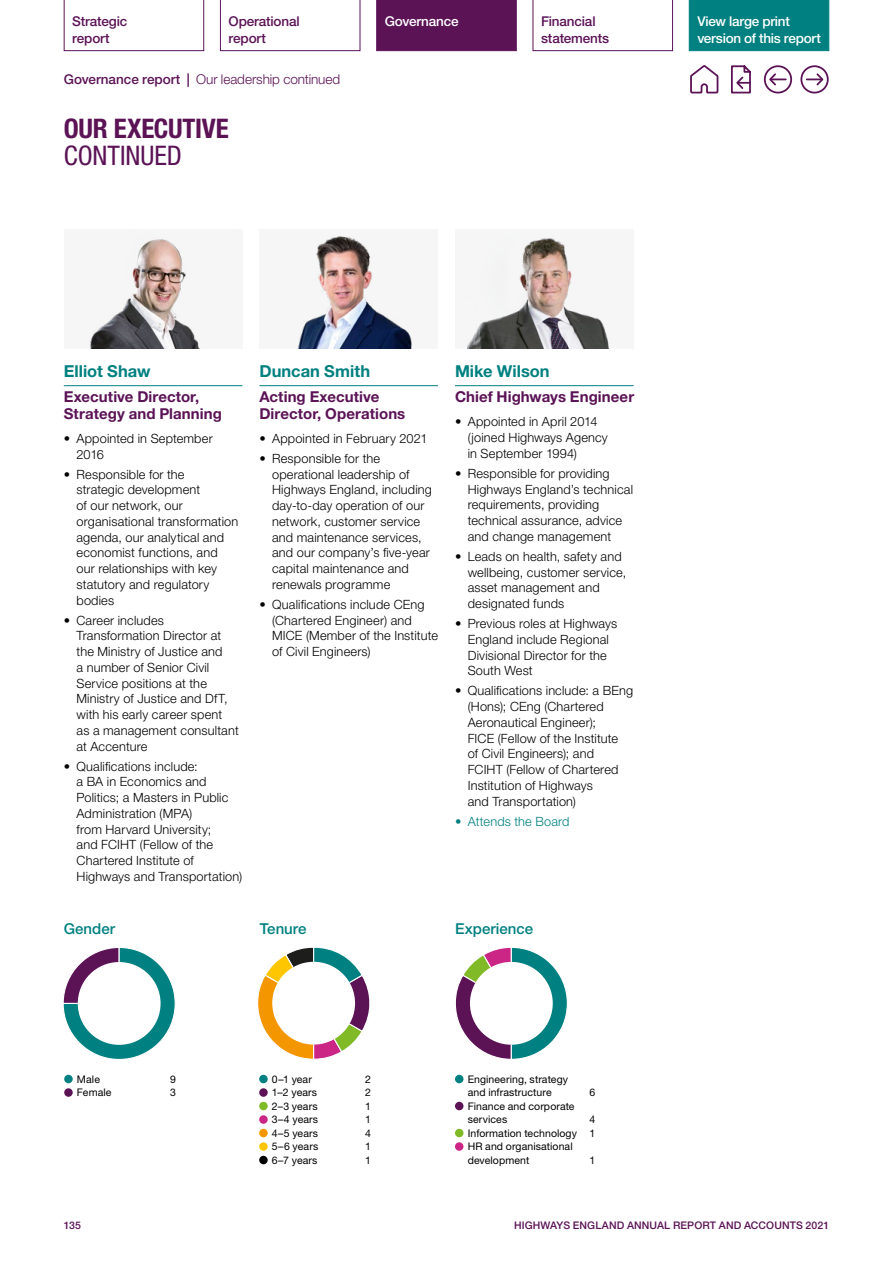
<style>
.page{position:relative;width:893px;height:1263px;background:#fff}
.page>*{position:absolute;margin:0;border:0;box-sizing:border-box;transform-origin:0 0}
.t1{font:700 condensed 27px "Helvetica Neue LT Pro";letter-spacing:-.01em;color:#5b1356}
.t2{font:condensed 27px "Helvetica Neue LT Pro";color:#5b1356}
.Heading_L0{font:700 16.5px "Helvetica Neue LT Pro";color:#008080}
.t3{font:700 15px/16.5px "Helvetica Neue LT Pro";letter-spacing:.005em;color:#5b1356}
.t4{font:500 15px "Helvetica Neue LT Pro";color:#008080}
.t5{font:500 13.5px/16.5px "Helvetica Neue LT Pro";letter-spacing:-.01em;color:#5b1356}
.t6{font:500 13.5px/16.5px "Helvetica Neue LT Pro";letter-spacing:-.015em;color:#fff}
.t7{font:300 13.5px "Helvetica Neue LT Pro";letter-spacing:-.005em;color:#5b1356}
.t8{font:300 12.75px/15.8px "Helvetica Neue LT Pro";letter-spacing:.01em;color:#000}
.t9{font:300 12.75px "Helvetica Neue LT Pro";letter-spacing:.01em;color:#008080}
.t10{font:10.5px/13.5px "Helvetica Neue LT Pro";letter-spacing:.01em;color:#000}
.t11{font:500 10.5px "Helvetica Neue LT Pro";letter-spacing:.01em;color:#5b1356}
.s1{font-weight:500}
</style>
<div class="page">
<svg style="left:460px;top:947px;width:103px;height:113px"></svg>
<svg style="left:68px;top:947px;width:103px;height:113px"></svg>
<svg style="left:262px;top:947px;width:103px;height:113px"></svg>
<div style="left:455px;top:230px;width:179px;height:119px;background:#f6f6f6"></div>
<img style="left:468px;top:238px;width:142px;height:111px">
<hr style="left:455px;top:385px;width:179px;height:1px;background:#008080">
<div style="left:64px;top:1075px;width:9px;height:8px;background:#008080;border-radius:50%"></div>
<div style="left:64px;top:1088px;width:9px;height:9px;background:#5b1356;border-radius:50%"></div>
<div style="left:455px;top:1075px;width:8px;height:8px;background:#008080;border-radius:50%"></div>
<div style="left:455px;top:1102px;width:8px;height:8px;background:#5b1356;border-radius:50%"></div>
<div style="left:455px;top:1129px;width:8px;height:8px;background:#80ba27;border-radius:50%"></div>
<div style="left:455px;top:1142px;width:8px;height:9px;background:#cb2686;border-radius:50%"></div>
<div style="left:259px;top:1075px;width:9px;height:8px;background:#008080;border-radius:50%"></div>
<div style="left:259px;top:1088px;width:9px;height:9px;background:#5b1356;border-radius:50%"></div>
<div style="left:259px;top:1102px;width:9px;height:8px;background:#80ba27;border-radius:50%"></div>
<div style="left:259px;top:1115px;width:9px;height:9px;background:#cb2686;border-radius:50%"></div>
<div style="left:259px;top:1129px;width:9px;height:8px;background:#f49600;border-radius:50%"></div>
<div style="left:259px;top:1142px;width:9px;height:9px;background:#fdc600;border-radius:50%"></div>
<div style="left:259px;top:1156px;width:9px;height:8px;background:#000;border-radius:50%"></div>
<div style="left:259px;top:230px;width:179px;height:119px;background:#f6f6f6"></div>
<img style="left:298px;top:236px;width:114px;height:113px">
<hr style="left:259px;top:385px;width:179px;height:1px;background:#008080">
<div style="left:64px;top:230px;width:178px;height:119px;background:#f6f6f6"></div>
<img style="left:90px;top:239px;width:110px;height:110px">
<hr style="left:64px;top:385px;width:178px;height:1px;background:#008080">
<div style="left:376px;top:0;width:141px;height:51px;background:#5b1356"></div>
<svg style="left:532px;top:0;width:141px;height:51px"></svg>
<div style="left:688px;top:0;width:142px;height:51px;background:#008080"></div>
<svg style="left:690px;top:65px;width:29px;height:29px"></svg>
<div style="left:764px;top:65px;width:28px;height:29px;border:2px solid #5b1356;border-radius:50%"></div>
<svg style="left:768px;top:72px;width:18px;height:15px"></svg>
<div style="left:800px;top:65px;width:29px;height:29px;border:2px solid #5b1356;border-radius:50%"></div>
<svg style="left:807px;top:72px;width:18px;height:15px"></svg>
<svg style="left:731px;top:65px;width:20px;height:29px"></svg>
<svg style="left:220px;top:0;width:141px;height:51px"></svg>
<svg style="left:63px;top:0;width:141px;height:51px"></svg>
<img style="left:63px;top:982px;width:113px;height:60px">
<img style="left:257px;top:982px;width:113px;height:60px">
<img style="left:455px;top:982px;width:113px;height:60px">
<img style="left:90px;top:240px;width:110px;height:60px">
<img style="left:298px;top:240px;width:114px;height:60px">
<img style="left:468px;top:240px;width:142px;height:60px">
<p class="t5" style="left:72px;top:13px;width:57px">Strategic report</p>
<p class="t5" style="left:229px;top:13px;width:73px">Operational report</p>
<p class="t7" style="left:64px;top:71px;width:278px"><span class="s1">Governance report |</span> Our leadership continued</p>
<h1 class="t1" style="left:64px;top:113px;width:167px">OUR EXECUTIVE</h1>
<h1 class="t2" style="left:64px;top:140px;width:120px">CONTINUED</h1>
<p class="t6" style="left:385px;top:13px;width:75px">Governance</p>
<p class="t5" style="left:541px;top:13px;width:70px">Financial statements</p>
<p class="t6" style="left:697px;top:13px;width:125px">View large print version of this report</p>
<h3 class="Heading_L0" style="left:64px;top:361px;width:88px">Elliot Shaw</h3>
<p class="t3" style="left:64px;top:388px;width:160px">Executive Director,<br>Strategy and Planning</p>
<p class="t8" style="left:77px;top:430px;width:138px;text-indent:-13px">• Appointed in September<br>2016</p>
<p class="t8" style="left:77px;top:466px;width:163px;text-indent:-13px">• Responsible for the<br>strategic development<br>of our network, our organisational transformation agenda, our analytical and economist functions, and our relationships with key statutory and regulatory bodies</p>
<p class="t8" style="left:77px;top:612px;width:164px;text-indent:-13px">• Career includes<br>Transformation Director at the Ministry of Justice and<br>a number of Senior Civil<br>Service positions at the<br>Ministry of Justice and DfT, with his early career spent<br>as a management consultant at Accenture</p>
<p class="t8" style="left:77px;top:758px;width:167px;text-indent:-13px">• Qualifications include:<br>a BA in Economics and<br>Politics; a Masters in Public<br>Administration (MPA)<br>from Harvard University;<br>and FCIHT (Fellow of the<br>Chartered Institute of<br>Highways and Transportation)</p>
<p class="t4" style="left:64px;top:919px;width:53px">Gender</p>
<p class="t4" style="left:260px;top:919px;width:48px">Tenure</p>
<p class="t4" style="left:455px;top:919px;width:79px">Experience</p>
<h3 class="Heading_L0" style="left:259px;top:361px;width:112px">Duncan Smith</h3>
<p class="t3" style="left:259px;top:388px;width:147px">Acting Executive<br>Director, Operations</p>
<p class="t8" style="left:259px;top:430px;width:170px">• Appointed in February 2021</p>
<p class="t8" style="left:272px;top:450px;width:161px;text-indent:-13px">• Responsible for the operational leadership of<br>Highways England, including day-to-day operation of our network, customer service and maintenance services, and our company’s five-year capital maintenance and renewals programme</p>
<p class="t8" style="left:272px;top:596px;width:167px;text-indent:-13px">• Qualifications include CEng (Chartered Engineer) and<br>MICE (Member of the Institute of Civil Engineers)</p>
<h3 class="Heading_L0" style="left:455px;top:361px;width:96px">Mike Wilson</h3>
<p class="t3" style="left:455px;top:388px;width:181px">Chief Highways Engineer</p>
<p class="t8" style="left:468px;top:414px;width:142px;text-indent:-13px">• Appointed in April 2014 (joined Highways Agency in September 1994)</p>
<p class="t8" style="left:468px;top:465px;width:167px;text-indent:-13px">• Responsible for providing<br>Highways England’s technical requirements, providing technical assurance, advice and change management</p>
<p class="t8" style="left:468px;top:548px;width:160px;text-indent:-13px">• Leads on health, safety and wellbeing, customer service, asset management and designated funds</p>
<p class="t8" style="left:468px;top:615px;width:151px;text-indent:-13px">• Previous roles at Highways<br>England include Regional<br>Divisional Director for the<br>South West</p>
<p class="t8" style="left:468px;top:683px;width:167px;text-indent:-13px">• Qualifications include: a BEng (Hons); CEng (Chartered<br>Aeronautical Engineer);<br>FICE (Fellow of the Institute<br>of Civil Engineers); and<br>FCIHT (Fellow of Chartered<br>Institution of Highways<br>and Transportation)</p>
<p class="t9" style="left:455px;top:813px;width:116px">• Attends the Board</p>
<p class="t10" style="left:77px;top:1072px;width:25px">Male</p>
<p class="t10" style="left:170px;top:1072px;width:7px">9</p>
<p class="t10" style="left:77px;top:1085px;width:36px">Female</p>
<p class="t10" style="left:170px;top:1085px;width:7px">3</p>
<p class="t10" style="left:272px;top:1072px;width:41px">0–1 year</p>
<p class="t10" style="left:365px;top:1072px;width:7px">2</p>
<p class="t10" style="left:272px;top:1085px;width:47px">1–2 years</p>
<p class="t10" style="left:365px;top:1085px;width:7px">2</p>
<p class="t10" style="left:272px;top:1099px;width:47px">2–3 years</p>
<p class="t10" style="left:365px;top:1099px;width:7px">1</p>
<p class="t10" style="left:272px;top:1112px;width:48px">3–4 years</p>
<p class="t10" style="left:365px;top:1112px;width:7px">1</p>
<p class="t10" style="left:272px;top:1126px;width:48px">4–5 years</p>
<p class="t10" style="left:365px;top:1126px;width:7px">4</p>
<p class="t10" style="left:272px;top:1139px;width:48px">5–6 years</p>
<p class="t10" style="left:365px;top:1139px;width:7px">1</p>
<p class="t10" style="left:272px;top:1153px;width:47px">6–7 years</p>
<p class="t10" style="left:365px;top:1153px;width:7px">1</p>
<p class="t10" style="left:468px;top:1072px;width:102px">Engineering, strategy and infrastructure</p>
<p class="t10" style="left:589px;top:1085px;width:7px">6</p>
<p class="t10" style="left:468px;top:1099px;width:108px">Finance and corporate services</p>
<p class="t10" style="left:468px;top:1112px;width:129px;text-indent:122px">4<br>Information technology 1<br>HR and organisational development</p>
<p class="t10" style="left:589px;top:1153px;width:7px">1</p>
<p class="t11" style="left:64px;top:1219px;width:19px">135</p>
<p class="t11" style="left:514px;top:1219px;width:317px">HIGHWAYS ENGLAND ANNUAL REPORT AND ACCOUNTS 2021</p>
</div>
